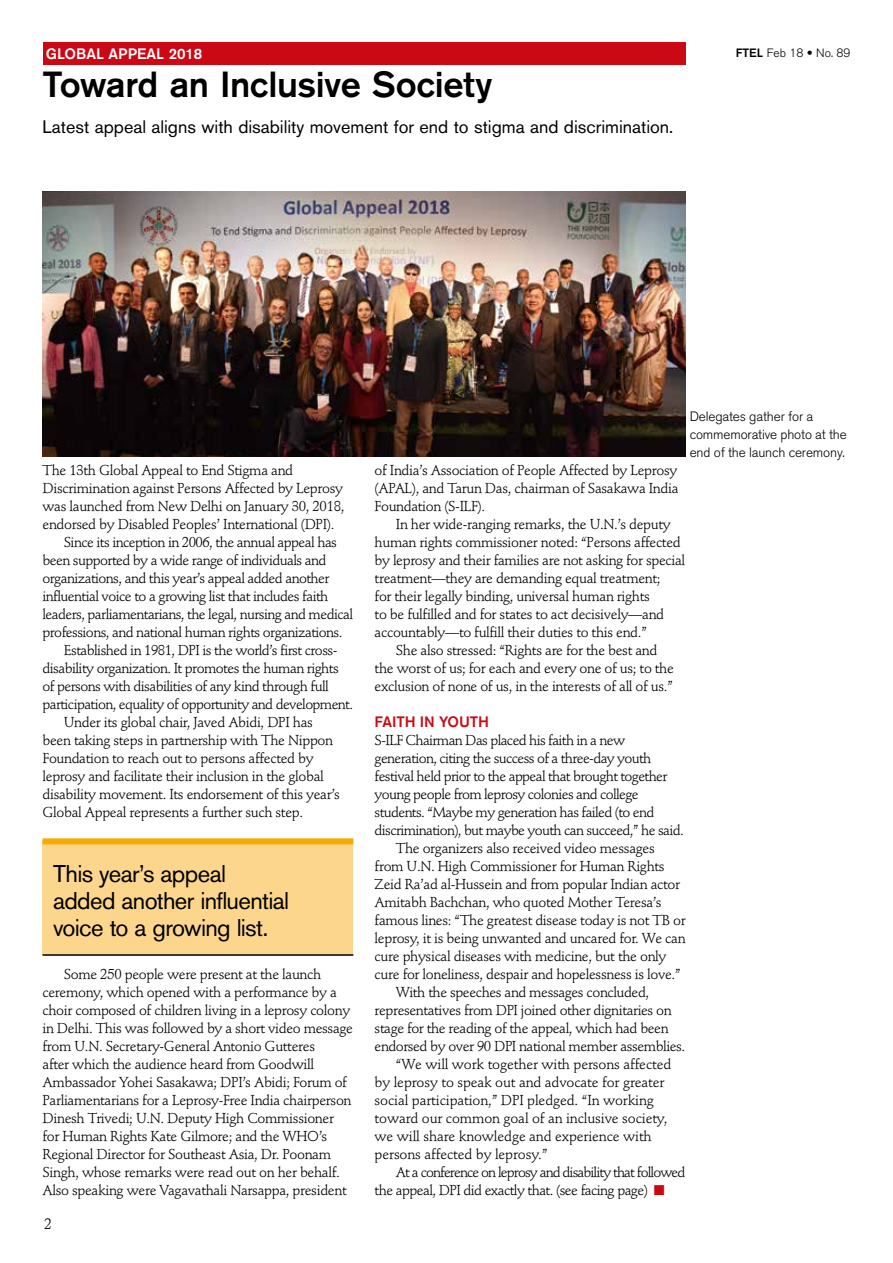
<style>
.page{position:relative;width:893px;height:1263px;background:#fff}
.page>*{position:absolute;margin:0;border:0;box-sizing:border-box;transform-origin:0 0}
.t1{font:500 36px "Akzidenz Grotesk BQ";letter-spacing:-.01em;color:#000}
.t2{font:24px/27px "Akzidenz Grotesk BQ";letter-spacing:-.025em;color:#000}
.t3{font:18px "Akzidenz Grotesk BQ";color:#000}
.t4{font:500 15px "Akzidenz Grotesk BQ";color:#fff}
.t5{font:500 15px "Akzidenz Grotesk BQ";letter-spacing:-.005em;color:#ca0915}
.t6{font:15px "Stempel Schneidler Std";color:#000}
.t7{font:14.25px/18px "Stempel Schneidler Std";letter-spacing:-.025em;color:#000}
.t8{font:14.25px "Stempel Schneidler Std";letter-spacing:-.045em;color:#000}
.t9{font:14.25px "Stempel Schneidler Std";letter-spacing:-.065em;color:#000}
.t10{font:300 13.5px/18px "Akzidenz Grotesk BQ";letter-spacing:-.01em;color:#000}
.t11{font:300 12px "Akzidenz Grotesk BQ";color:#000}
.s1{font-weight:500}
.s2{font-family:"Akzidenz Grotesk";font-weight:900}
.s3{color:#ca0915}
</style>
<div class="page">
<div style="left:43px;top:43px;width:642px;height:22px;background:#ca0915"></div>
<div style="left:43px;top:841px;width:310px;height:114px;background:#fcd68c"></div>
<div style="left:43px;top:838px;width:310px;height:6px;background:#f7ab00"></div>
<hr style="left:43px;top:954px;width:310px;height:2px;background:#000">
<img style="left:43px;top:191px;width:642px;height:265px">
<p class="t4" style="left:46px;top:45px;width:158px">GLOBAL APPEAL 2018</p>
<p class="t11" style="left:736px;top:46px;width:116px"><span class="s1">FTEL</span> Feb 18 <span class="s2">•</span> No. 89</p>
<h1 class="t1" style="left:43px;top:63px;width:452px">Toward an Inclusive Society</h1>
<p class="t3" style="left:43px;top:116px;width:632px">Latest appeal aligns with disability movement for end to stigma and discrimination.</p>
<p class="t10" style="left:690px;top:407px;width:159px">Delegates gather for a commemorative photo at the end of the launch ceremony.</p>
<p class="t7" style="left:43px;top:461px;width:252px">The 13th Global Appeal to End Stigma and</p>
<p class="t7" style="left:43px;top:479px;width:302px">Discrimination against Persons Affected by Leprosy</p>
<p class="t7" style="left:43px;top:497px;width:303px">was launched from New Delhi on January 30, 2018,</p>
<p class="t7" style="left:43px;top:515px;width:293px">endorsed by Disabled Peoples’ International (DPI).</p>
<p class="t7" style="left:64px;top:533px;width:275px">Since its inception in 2006, the annual appeal has</p>
<p class="t7" style="left:43px;top:551px;width:285px">been supported by a wide range of individuals and</p>
<p class="t7" style="left:43px;top:569px;width:288px">organizations, and this year’s appeal added another</p>
<p class="t7" style="left:43px;top:587px;width:287px">influential voice to a growing list that includes faith</p>
<p class="t7" style="left:43px;top:605px;width:312px">leaders, parliamentarians, the legal, nursing and medical</p>
<p class="t7" style="left:43px;top:623px;width:302px">professions, and national human rights organizations.</p>
<p class="t7" style="left:64px;top:641px;width:275px">Established in 1981, DPI is the world’s first cross-</p>
<p class="t7" style="left:43px;top:659px;width:298px">disability organization. It promotes the human rights</p>
<p class="t7" style="left:43px;top:677px;width:288px">of persons with disabilities of any kind through full</p>
<p class="t8" style="left:43px;top:695px;width:312px">participation, equality of opportunity and development.</p>
<p class="t7" style="left:64px;top:713px;width:251px">Under its global chair, Javed Abidi, DPI has</p>
<p class="t7" style="left:43px;top:731px;width:292px">been taking steps in partnership with The Nippon</p>
<p class="t7" style="left:43px;top:749px;width:273px">Foundation to reach out to persons affected by</p>
<p class="t7" style="left:43px;top:767px;width:283px">leprosy and facilitate their inclusion in the global</p>
<p class="t7" style="left:43px;top:785px;width:299px">disability movement. Its endorsement of this year’s</p>
<p class="t7" style="left:43px;top:803px;width:262px">Global Appeal represents a further such step.</p>
<h2 class="t2" style="left:53px;top:860px;width:237px">This year’s appeal added another influential voice to a growing list.</h2>
<p class="t7" style="left:43px;top:965px;width:312px;text-indent:21px">Some 250 people were present at the launch ceremony, which opened with a performance by a choir composed of children living in a leprosy colony in Delhi. This was followed by a short video message from U.N. Secretary-General Antonio Gutteres<br>after which the audience heard from Goodwill Ambassador Yohei Sasakawa; DPI’s Abidi; Forum of Parliamentarians for a Leprosy-Free India chairperson Dinesh Trivedi; U.N. Deputy High Commissioner for Human Rights Kate Gilmore; and the WHO’s Regional Director for Southeast Asia, Dr. Poonam Singh, whose remarks were read out on her behalf.<br>Also speaking were Vagavathali Narsappa, president</p>
<p class="t6" style="left:44px;top:1215px;width:9px">2</p>
<p class="t7" style="left:375px;top:461px;width:305px;text-align:justify">of India’s Association of People Affected by Leprosy (APAL), and Tarun Das, chairman of Sasakawa India Foundation (S-ILF).</p>
<p class="t7" style="left:396px;top:515px;width:276px">In her wide-ranging remarks, the U.N.’s deputy</p>
<p class="t7" style="left:375px;top:533px;width:308px">human rights commissioner noted: “Persons affected</p>
<p class="t7" style="left:375px;top:551px;width:312px">by leprosy and their families are not asking for special</p>
<p class="t7" style="left:375px;top:569px;width:287px">treatment—they are demanding equal treatment;</p>
<p class="t7" style="left:375px;top:587px;width:277px">for their legally binding, universal human rights</p>
<p class="t7" style="left:375px;top:605px;width:291px">to be fulfilled and for states to act decisively—and</p>
<p class="t7" style="left:375px;top:623px;width:274px">accountably—to fulfill their duties to this end.”</p>
<p class="t7" style="left:396px;top:641px;width:263px">She also stressed: “Rights are for the best and</p>
<p class="t7" style="left:375px;top:659px;width:301px">the worst of us; for each and every one of us; to the</p>
<p class="t7" style="left:375px;top:677px;width:300px">exclusion of none of us, in the interests of all of us.”</p>
<p class="t5" style="left:375px;top:712px;width:116px">FAITH IN YOUTH</p>
<p class="t8" style="left:375px;top:731px;width:252px">S-ILF Chairman Das placed his faith in a new</p>
<p class="t8" style="left:375px;top:749px;width:278px">generation, citing the success of a three-day youth</p>
<p class="t8" style="left:375px;top:767px;width:294px">festival held prior to the appeal that brought together</p>
<p class="t8" style="left:375px;top:785px;width:266px">young people from leprosy colonies and college</p>
<p class="t8" style="left:375px;top:803px;width:281px">students. “Maybe my generation has failed (to end</p>
<p class="t8" style="left:375px;top:821px;width:311px">discrimination), but maybe youth can succeed,” he said.</p>
<p class="t7" style="left:396px;top:839px;width:260px">The organizers also received video messages</p>
<p class="t7" style="left:375px;top:857px;width:292px">from U.N. High Commissioner for Human Rights</p>
<p class="t7" style="left:375px;top:875px;width:307px">Zeid Ra’ad al-Hussein and from popular Indian actor</p>
<p class="t7" style="left:375px;top:893px;width:288px">Amitabh Bachchan, who quoted Mother Teresa’s</p>
<p class="t7" style="left:375px;top:911px;width:313px">famous lines: “The greatest disease today is not TB or</p>
<p class="t7" style="left:375px;top:929px;width:313px">leprosy, it is being unwanted and uncared for. We can</p>
<p class="t7" style="left:375px;top:947px;width:293px">cure physical diseases with medicine, but the only</p>
<p class="t7" style="left:375px;top:965px;width:308px">cure for loneliness, despair and hopelessness is love.”</p>
<p class="t7" style="left:396px;top:983px;width:255px">With the speeches and messages concluded,</p>
<p class="t7" style="left:375px;top:1001px;width:299px">representatives from DPI joined other dignitaries on</p>
<p class="t7" style="left:375px;top:1019px;width:296px">stage for the reading of the appeal, which had been</p>
<p class="t7" style="left:375px;top:1037px;width:312px">endorsed by over 90 DPI national member assemblies.</p>
<p class="t7" style="left:396px;top:1055px;width:277px">“We will work together with persons affected</p>
<p class="t7" style="left:375px;top:1073px;width:291px">by leprosy to speak out and advocate for greater</p>
<p class="t7" style="left:375px;top:1091px;width:281px">social participation,” DPI pledged. “In working</p>
<p class="t7" style="left:375px;top:1109px;width:294px">toward our common goal of an inclusive society,</p>
<p class="t7" style="left:375px;top:1127px;width:279px">we will share knowledge and experience with</p>
<p class="t7" style="left:375px;top:1145px;width:174px">persons affected by leprosy.”</p>
<p class="t9" style="left:396px;top:1163px;width:291px">At a conference on leprosy and disability that followed</p>
<p class="t7" style="left:375px;top:1181px;width:291px">the appeal, DPI did exactly that. (see facing page) <span class="s3">■</span></p>
</div>
